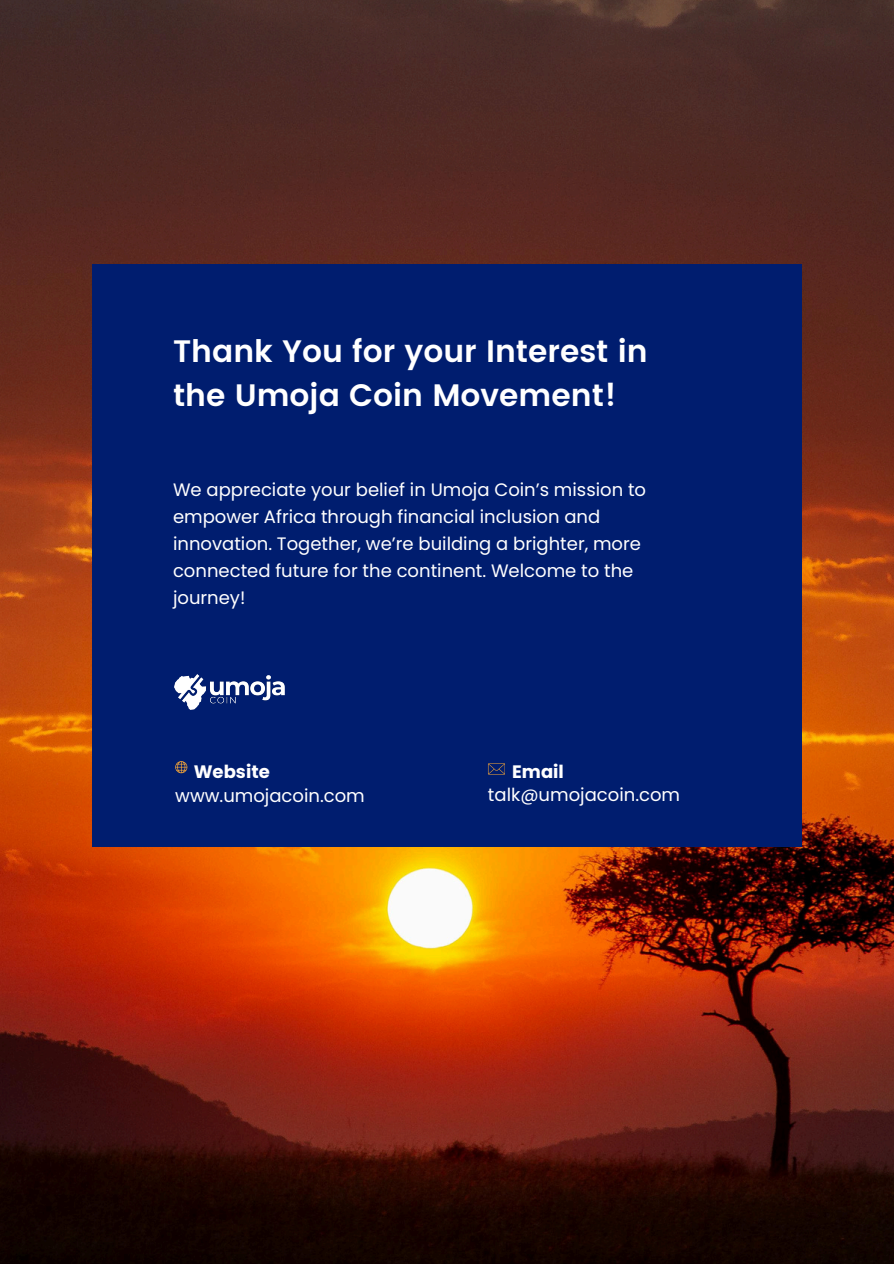
<style>
.page{position:relative;width:894px;height:1264px;background:#fff}
.page>*{position:absolute;margin:0;border:0;box-sizing:border-box;transform-origin:0 0}
.t1{font:600 31.05px/43.2px "Poppins";color:#fff}
.t2{font:18px/27px "Poppins";color:#fff}
.t3{font:700 18px "Poppins";color:#fff}
</style>
<div class="page">
<img style="left:0;top:0;width:893px;height:1263px">
<div style="left:92px;top:264px;width:708px;height:582px;background:#001d6f"></div>
<svg style="left:175px;top:761px;width:12px;height:12px"></svg>
<svg style="left:488px;top:763px;width:16px;height:11px"></svg>
<img style="left:174px;top:674px;width:111px;height:36px">
<h1 class="t1" style="left:173px;top:330px;width:476px">Thank You for your Interest in the Umoja Coin Movement!</h1>
<h2 class="t2" style="left:173px;top:476px;width:474px">We appreciate your belief in Umoja Coin’s mission to empower Africa through financial inclusion and innovation. Together, we’re building a brighter, more connected future for the continent. Welcome to the journey!</h2>
<p class="t3" style="left:194px;top:759px;width:77px">Website</p>
<p class="t2" style="left:175px;top:782px;width:191px">www.umojacoin.com</p>
<p class="t3" style="left:512px;top:759px;width:53px">Email</p>
<p class="t2" style="left:488px;top:780px;width:194px">talk@umojacoin.com</p>
</div>
